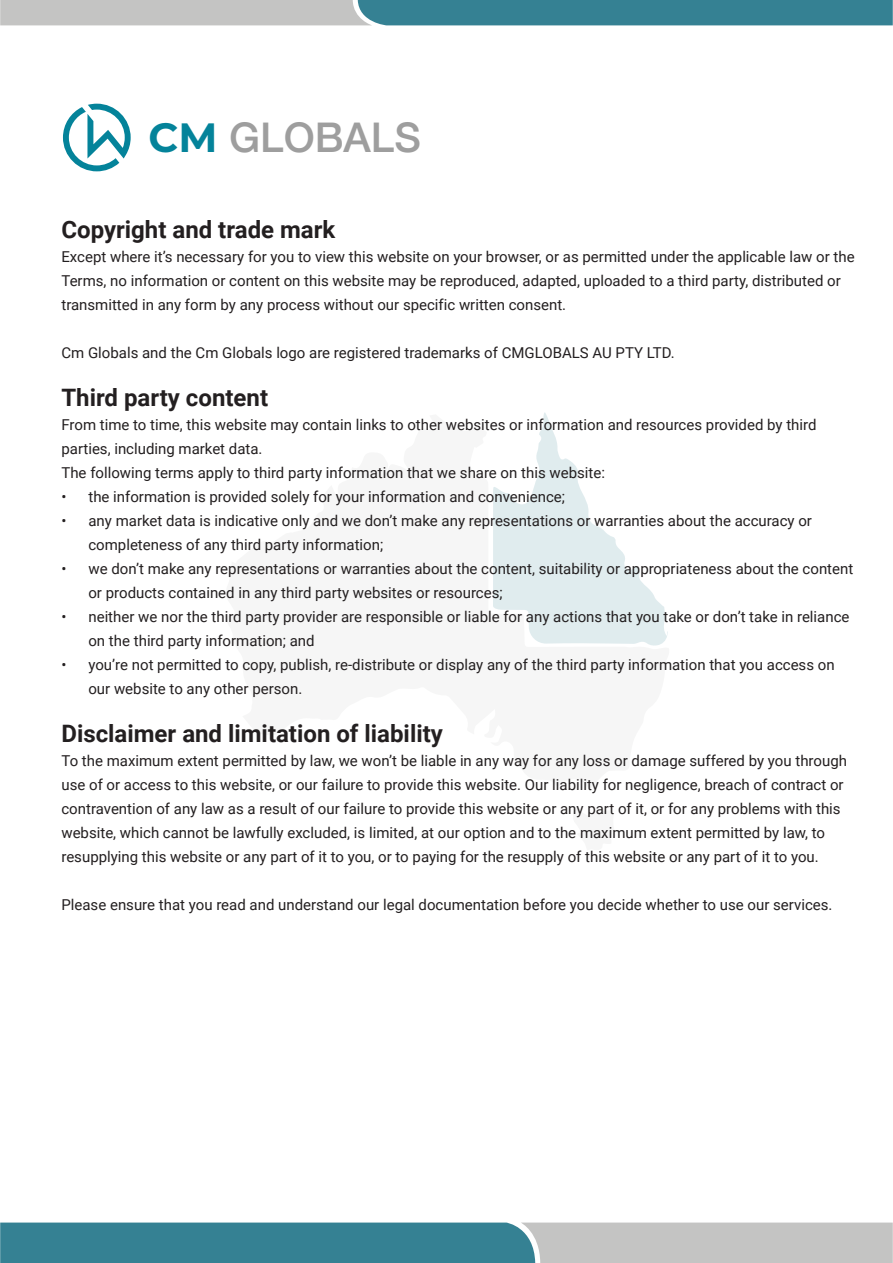
<style>
.page{position:relative;width:893px;height:1263px;background:#fff}
.page>*{position:absolute;margin:0;border:0;box-sizing:border-box;transform-origin:0 0}
.t1{font:500 40.95px "Helvetica Neue";color:#9e9e9e}
.t2{font:700 24px "Roboto";color:#231f20}
.t3{font:15px/24px "Roboto";color:#231f20}
.s1{font-family:"Montserrat";font-weight:700;color:#04839a}
</style>
<div class="page">
<svg style="left:0;top:1222px;width:893px;height:41px;background:#719ea8"></svg>
<svg style="left:0;top:0;width:893px;height:25px;background:#6f9ca7"></svg>
<svg style="left:493px;top:412px;width:175px;height:234px"></svg>
<svg style="left:63px;top:104px;width:68px;height:67px"></svg>
<h1 class="t1" style="left:149px;top:105px;width:274px"><span class="s1">CM</span> GLOBALS</h1>
<h2 class="t2" style="left:61px;top:213px;width:275px">Copyright and trade mark</h2>
<p class="t3" style="left:61px;top:244px;width:795px">Except where it’s necessary for you to view this website on your browser, or as permitted under the applicable law or the<br>Terms, no information or content on this website may be reproduced, adapted, uploaded to a third party, distributed or transmitted in any form by any process without our specific written consent.</p>
<p class="t3" style="left:61px;top:340px;width:615px">Cm Globals and the Cm Globals logo are registered trademarks of CMGLOBALS AU PTY LTD.</p>
<h2 class="t2" style="left:61px;top:381px;width:208px">Third party content</h2>
<p class="t3" style="left:61px;top:412px;width:757px">From time to time, this website may contain links to other websites or information and resources provided by third parties, including market data.<br>The following terms apply to third party information that we share on this website:</p>
<p class="t3" style="left:61px;top:484px;width:505px">• the information is provided solely for your information and convenience;</p>
<p class="t3" style="left:88px;top:508px;width:725px;text-indent:-27px">• any market data is indicative only and we don’t make any representations or warranties about the accuracy or completeness of any third party information;</p>
<p class="t3" style="left:88px;top:556px;width:766px;text-indent:-27px">• we don’t make any representations or warranties about the content, suitability or appropriateness about the content or products contained in any third party websites or resources;</p>
<p class="t3" style="left:88px;top:604px;width:763px;text-indent:-27px">• neither we nor the third party provider are responsible or liable for any actions that you take or don’t take in reliance on the third party information; and</p>
<p class="t3" style="left:88px;top:652px;width:748px;text-indent:-27px">• you’re not permitted to copy, publish, re-distribute or display any of the third party information that you access on our website to any other person.</p>
<h2 class="t2" style="left:61px;top:717px;width:383px">Disclaimer and limitation of liability</h2>
<p class="t3" style="left:61px;top:748px;width:787px">To the maximum extent permitted by law, we won’t be liable in any way for any loss or damage suffered by you through use of or access to this website, or our failure to provide this website. Our liability for negligence, breach of contract or contravention of any law as a result of our failure to provide this website or any part of it, or for any problems with this website, which cannot be lawfully excluded, is limited, at our option and to the maximum extent permitted by law, to resupplying this website or any part of it to you, or to paying for the resupply of this website or any part of it to you.</p>
<p class="t3" style="left:61px;top:892px;width:772px">Please ensure that you read and understand our legal documentation before you decide whether to use our services.</p>
</div>
